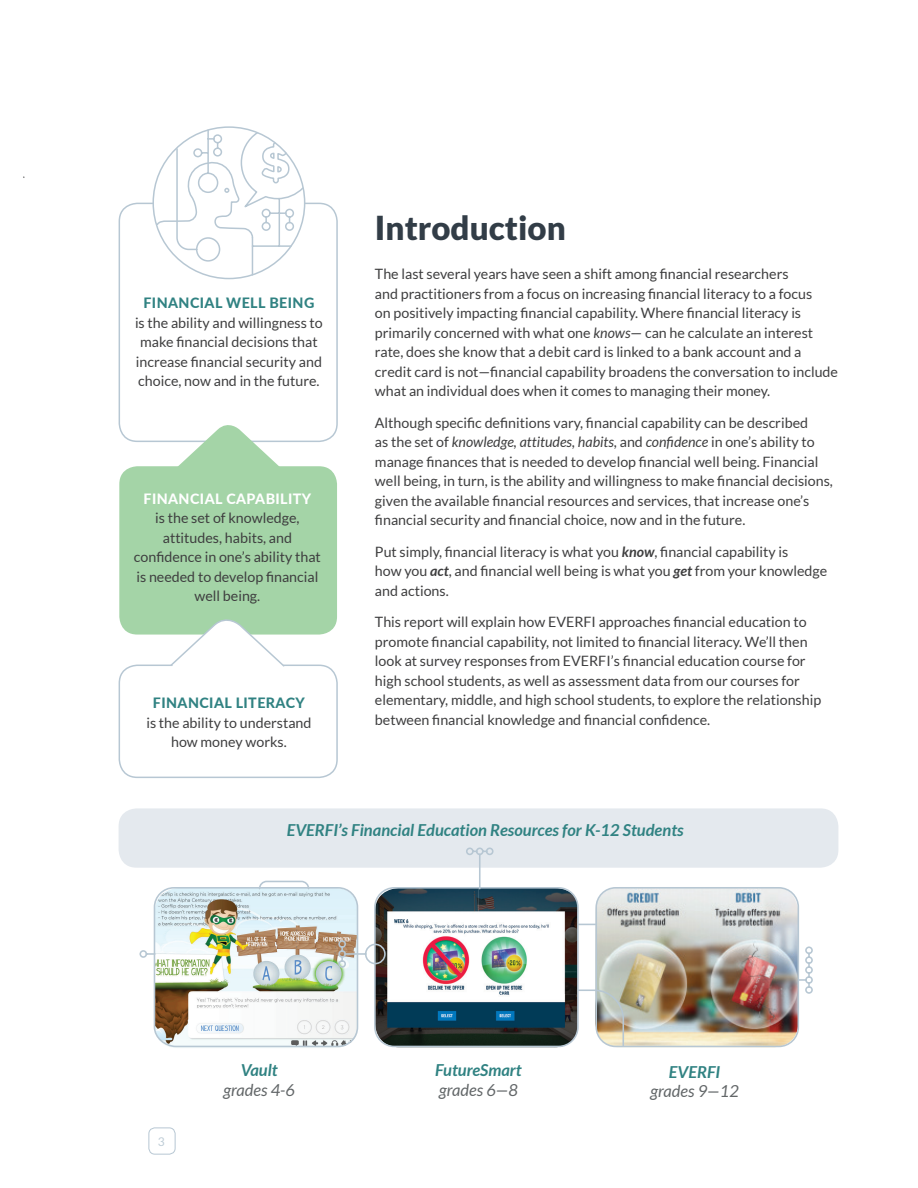
<style>
.page{position:relative;width:918px;height:1188px;background:#fff}
.page>*{position:absolute;margin:0;border:0;box-sizing:border-box;transform-origin:0 0}
.t1{font:900 33px "Lato";color:#323d47}
.t2{font:italic 700 16.5px "Lato";color:#308282}
.t3{font:italic 16.5px "Lato";color:#626668}
.t4{font:14.25px/19.5px "Lato";color:#3e3e3f}
.t5{font:800 14.25px "Lato";letter-spacing:.03em;color:#308282}
.t6{font:800 14.25px "Lato";letter-spacing:.03em;color:#fff}
.t7{font:12px "Lato";color:#beccd6}
.s1{font-style:italic}
.s2{font-weight:700;font-style:italic}
</style>
<div class="page">
<div style="left:119px;top:808px;width:719px;height:60px;background:#e4e9ee;border-radius:18px"></div>
<div style="left:119px;top:203px;width:219px;height:239px;border:2px solid #b7c7d3;border-radius:18px"></div>
<svg style="left:134px;top:425px;width:189px;height:41px"></svg>
<div style="left:119px;top:466px;width:218px;height:169px;background:#a4d4a7;border-radius:18px"></div>
<div style="left:119px;top:665px;width:219px;height:113px;border:2px solid #b7c7d3;border-radius:18px"></div>
<div style="left:148px;top:1128px;width:28px;height:27px;border:1px solid #b7c7d3;border-radius:6px"></div>
<img style="left:139px;top:847px;width:674px;height:200px">
<svg style="left:152px;top:126px;width:154px;height:154px"></svg>
<svg style="left:169px;top:619px;width:117px;height:49px"></svg>
<p class="t5" style="left:143px;top:292px;width:172px">FINANCIAL WELL BEING</p>
<p class="t4" style="left:135px;top:313px;width:189px;text-align:center">is the ability and willingness to make financial decisions that increase financial security and choice, now and in the future.</p>
<p class="t6" style="left:144px;top:488px;width:169px">FINANCIAL CAPABILITY</p>
<p class="t4" style="left:134px;top:508px;width:189px;text-align:center">is the set of knowledge, attitudes, habits, and confidence in one’s ability that is needed to develop financial well being.</p>
<p class="t5" style="left:153px;top:692px;width:154px">FINANCIAL LITERACY</p>
<p class="t4" style="left:146px;top:713px;width:167px;text-align:center">is the ability to understand how money works.</p>
<h1 class="t1" style="left:375px;top:209px;width:192px">Introduction</h1>
<p class="t4" style="left:375px;top:264px;width:465px">The last several years have seen a shift among financial researchers<br>and practitioners from a focus on increasing financial literacy to a focus<br>on positively impacting financial capability. Where financial literacy is primarily concerned with what one <span class="s1">knows</span>— can he calculate an interest rate, does she know that a debit card is linked to a bank account and a credit card is not—financial capability broadens the conversation to include what an individual does when it comes to managing their money.</p>
<p class="t4" style="left:375px;top:413px;width:460px">Although specific definitions vary, financial capability can be described<br>as the set of <span class="s1">knowledge, attitudes, habits,</span> and <span class="s1">confidence</span> in one’s ability to manage finances that is needed to develop financial well being. Financial well being, in turn, is the ability and willingness to make financial decisions, given the available financial resources and services, that increase one’s financial security and financial choice, now and in the future.</p>
<p class="t4" style="left:375px;top:542px;width:454px">Put simply, financial literacy is what you <span class="s2">know</span>, financial capability is<br>how you <span class="s2">act</span>, and financial well being is what you <span class="s2">get</span> from your knowledge and actions.</p>
<p class="t4" style="left:375px;top:612px;width:448px">This report will explain how EVERFI approaches financial education to promote financial capability, not limited to financial literacy. We’ll then look at survey responses from EVERFI’s financial education course for high school students, as well as assessment data from our courses for elementary, middle, and high school students, to explore the relationship between financial knowledge and financial confidence.</p>
<p class="t2" style="left:287px;top:821px;width:398px">EVERFI’s Financial Education Resources for K-12 Students</p>
<p class="t7" style="left:158px;top:1135px;width:8px">3</p>
<p class="t2" style="left:241px;top:1061px;width:39px">Vault</p>
<p class="t3" style="left:223px;top:1081px;width:73px">grades 4-6</p>
<p class="t2" style="left:435px;top:1061px;width:88px">FutureSmart</p>
<p class="t3" style="left:439px;top:1081px;width:80px">grades 6—8</p>
<p class="t2" style="left:669px;top:1062px;width:53px">EVERFI</p>
<p class="t3" style="left:650px;top:1082px;width:90px">grades 9—12</p>
</div>
